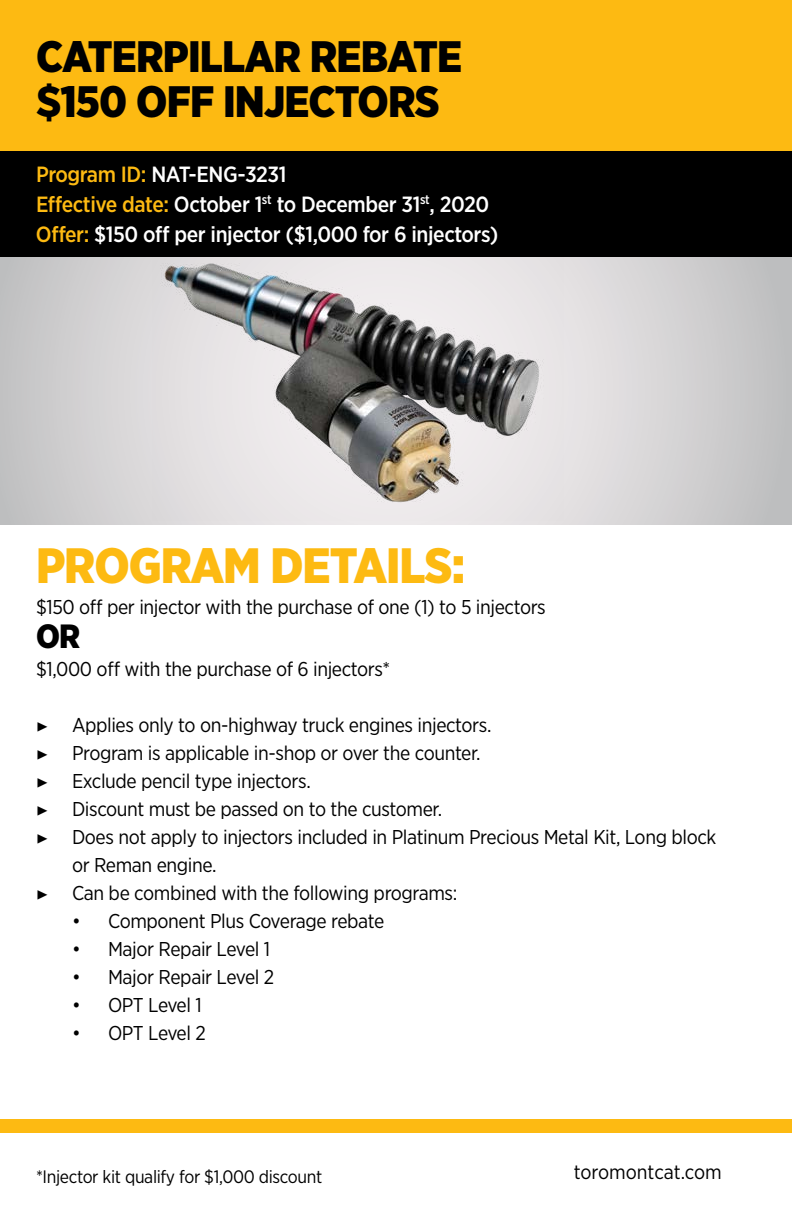
<style>
.page{position:relative;width:792px;height:1224px;background:#fff}
.page>*{position:absolute;margin:0;border:0;box-sizing:border-box;transform-origin:0 0}
.t1{font:900 49.6px "Gotham Narrow";letter-spacing:-.02em;color:#fdba12}
.t2{font:900 44px/46px "Gotham Narrow";letter-spacing:-.02em;color:#000}
.t3{font:900 33.6px "Gotham Narrow";color:#000}
.t4{font:500 22px/30px "Gotham Narrow";letter-spacing:-.02em;color:#fff}
.t5{font:20px "Gotham Narrow";letter-spacing:-.02em;color:#000}
.t6{font:20px "Gotham Narrow";color:#000}
.t7{font:18px "Gotham Narrow";letter-spacing:-.02em;color:#000}
.s1{color:#fdba12}
.s2{font-family:"Minion Pro"}
</style>
<div class="page">
<div style="left:0;top:1119px;width:792px;height:14px;background:#fdba12"></div>
<svg style="left:0;top:257px;width:792px;height:267px;background:#d1d0d1"></svg>
<div style="left:0;top:0;width:792px;height:152px;background:#fdba12"></div>
<div style="left:0;top:152px;width:792px;height:105px;background:#000"></div>
<img style="left:152px;top:257px;width:412px;height:264px">
<h2 class="t2" style="left:36px;top:33px;width:428px">CATERPILLAR REBATE $150 OFF INJECTORS</h2>
<p class="t4" style="left:36px;top:159px;width:464px"><span class="s1">Program ID:</span> NAT-ENG-3231<br><span class="s1">Effective date:</span> October 1<sup>st</sup> to December 31<sup>st</sup>, 2020<br><span class="s1">Offer:</span> $150 off per injector ($1,000 for 6 injectors)</p>
<h1 class="t1" style="left:36px;top:533px;width:431px">PROGRAM DETAILS:</h1>
<p class="t5" style="left:36px;top:594px;width:511px">$150 off per injector with the purchase of one (1) to 5 injectors</p>
<h3 class="t3" style="left:36px;top:614px;width:46px">OR</h3>
<p class="t5" style="left:36px;top:656px;width:356px">$1,000 off with the purchase of 6 injectors*</p>
<p class="t5" style="left:36px;top:712px;width:457px"><span class="s2">▶</span> Applies only to on-highway truck engines injectors.</p>
<p class="t5" style="left:36px;top:740px;width:446px"><span class="s2">▶</span> Program is applicable in-shop or over the counter.</p>
<p class="t5" style="left:36px;top:768px;width:276px"><span class="s2">▶</span> Exclude pencil type injectors.</p>
<p class="t5" style="left:36px;top:796px;width:408px"><span class="s2">▶</span> Discount must be passed on to the customer.</p>
<p class="t5" style="left:36px;top:824px;width:682px"><span class="s2">▶</span> Does not apply to injectors included in Platinum Precious Metal Kit, Long block</p>
<p class="t5" style="left:72px;top:852px;width:146px">or Reman engine.</p>
<p class="t5" style="left:36px;top:880px;width:423px"><span class="s2">▶</span> Can be combined with the following programs:</p>
<p class="t5" style="left:72px;top:908px;width:314px">• Component Plus Coverage rebate</p>
<p class="t5" style="left:72px;top:936px;width:200px">• Major Repair Level 1</p>
<p class="t5" style="left:72px;top:964px;width:204px">• Major Repair Level 2</p>
<p class="t5" style="left:72px;top:992px;width:131px">• OPT Level 1</p>
<p class="t5" style="left:72px;top:1020px;width:135px">• OPT Level 2</p>
<p class="t7" style="left:36px;top:1166px;width:288px">*Injector kit qualify for $1,000 discount</p>
<p class="t6" style="left:574px;top:1159px;width:150px">toromontcat.com</p>
</div>
